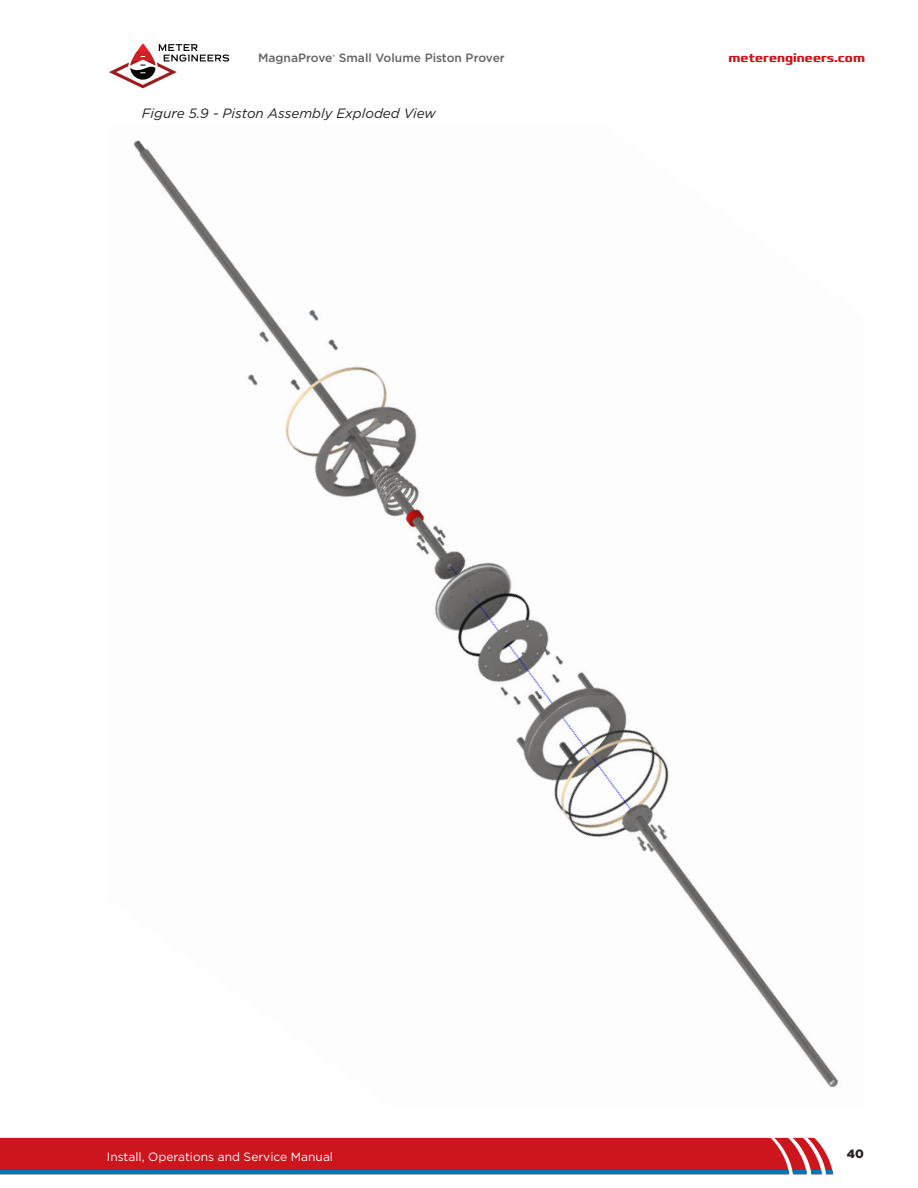
<style>
.page{position:relative;width:918px;height:1188px;background:#fff}
.page>*{position:absolute;margin:0;border:0;box-sizing:border-box;transform-origin:0 0}
.t1{font:italic 13.5px "Gotham";color:#231f20}
.t2{font:12px "Gotham";color:#fff}
.t3{font:500 12px "Gotham";color:#636366}
.t4{font:700 12px "Francker Std";color:#cd151d}
.t5{font:900 12px "Gotham";color:#231f20}
.t6{font:700 3.45px "Gotham";color:#636366}
</style>
<div class="page">
<svg style="left:0;top:1138px;width:833px;height:36px;background:#b72433"></svg>
<svg style="left:109px;top:44px;width:120px;height:44px"></svg>
<img style="left:133px;top:140px;width:706px;height:948px">
<p class="t3" style="left:258px;top:49px;width:76px">MagnaProve</p>
<p class="t6" style="left:332px;top:54px;width:4px">®</p>
<p class="t3" style="left:339px;top:49px;width:168px">Small Volume Piston Prover</p>
<p class="t4" style="left:729px;top:50px;width:138px">meterengineers.com</p>
<p class="t1" style="left:142px;top:106px;width:296px">Figure 5.9 - Piston Assembly Exploded View</p>
<p class="t2" style="left:107px;top:1150px;width:228px">Install, Operations and Service Manual</p>
<p class="t5" style="left:847px;top:1147px;width:19px">40</p>
</div>
